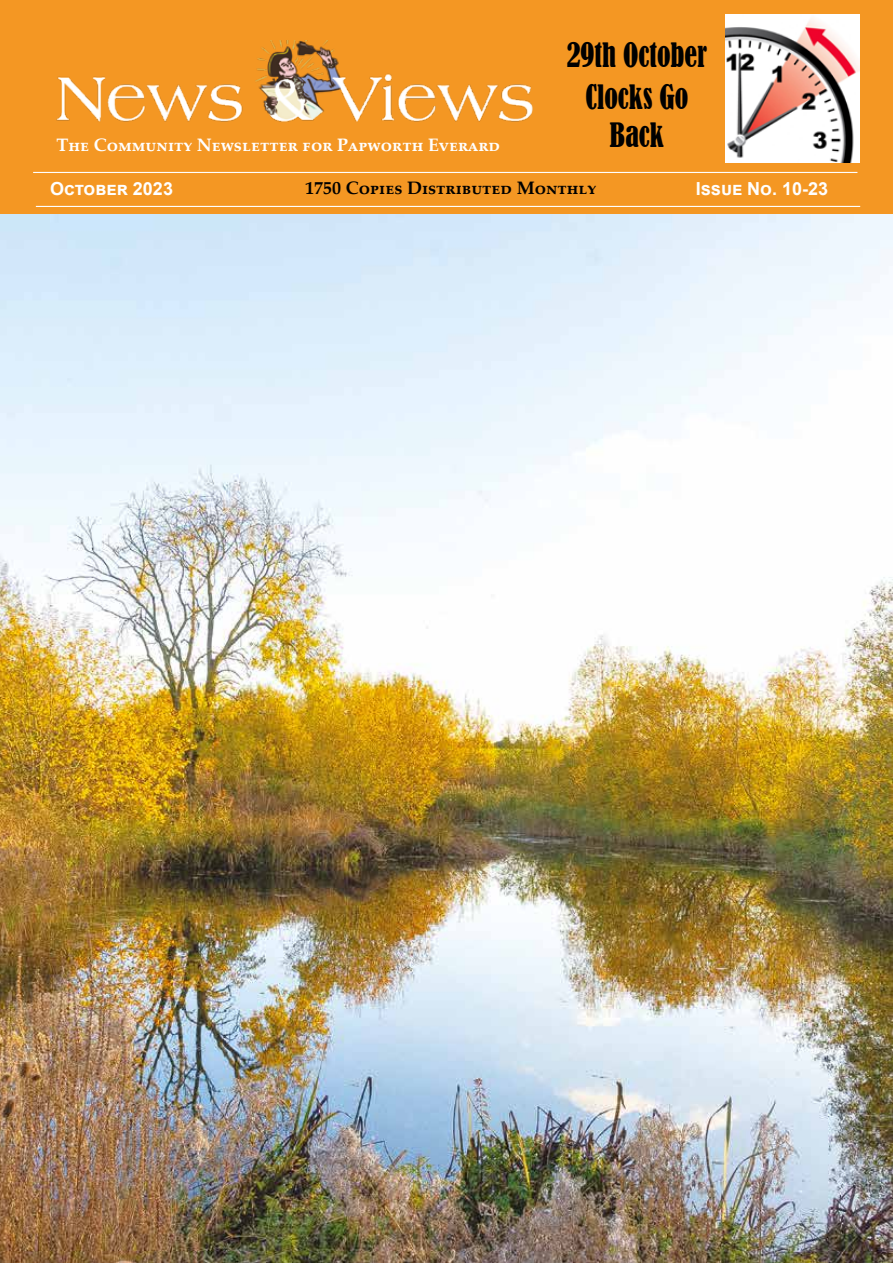
<style>
.page{position:relative;width:893px;height:1263px;background:#fff}
.page>*{position:absolute;margin:0;border:0;box-sizing:border-box;transform-origin:0 0}
.t1{font:condensed 31.5px/42px "Bernard";color:#000;text-align:center;scale:.9 1}
.t2{font:700 18px "Palatino Linotype";color:#fff}
.t3{font:700 18px "Palatino Linotype";color:#000}
.t4{font:700 18px "Arial";color:#fff}
</style>
<div class="page">
<div style="left:0;top:0;width:893px;height:221px;background:#f49723"></div>
<hr style="left:33px;top:172px;width:824px;height:1px;background:#fff">
<img style="left:56px;top:40px;width:477px;height:82px">
<hr style="left:36px;top:206px;width:824px;height:1px;background:#fff">
<img style="left:725px;top:15px;width:134px;height:147px">
<img style="left:0;top:214px;width:893px;height:1049px">
<p class="t2" style="left:56px;top:132px;width:445px">The Community Newsletter for Papworth Everard</p>
<h1 class="t1" style="left:567px;top:34px;width:158px">29th October<br>Clocks Go</h1>
<h1 class="t1" style="left:610px;top:114px;width:62px">Back</h1>
<p class="t4" style="left:50px;top:176px;width:124px">October 2023</p>
<p class="t3" style="left:305px;top:175px;width:293px">1750 Copies Distributed Monthly</p>
<p class="t4" style="left:696px;top:176px;width:134px">Issue No. 10-23</p>
</div>
